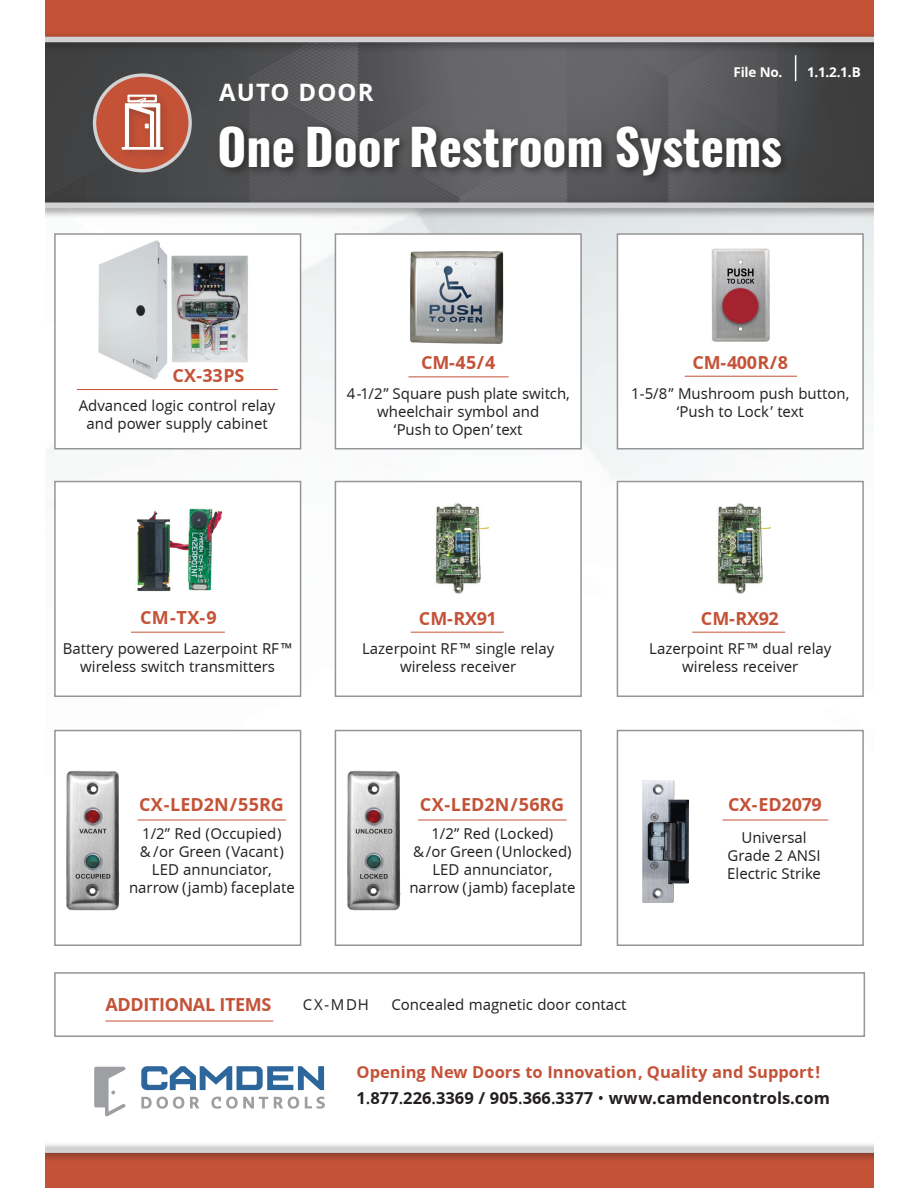
<style>
.page{position:relative;width:918px;height:1188px;background:#fff}
.page>*{position:absolute;margin:0;border:0;box-sizing:border-box;transform-origin:0 0}
.t1{font:700 49.5px "Oswald";color:#fff}
.t2{font:700 24px "Open Sans";letter-spacing:.045em;color:#fff}
.Model_Number{font:700 18px "Open Sans";letter-spacing:-.02em;color:#c45237}
.Model_Number-2{font:700 18px "Open Sans";color:#c45237}
.t3{font:700 16.5px/26.1px "Open Sans";color:#c45237}
.Product_bullets{font:15px/18px "Open Sans";color:#231f20;text-align:center}
.t4{font:700 13.5px "Open Sans";letter-spacing:-.02em;color:#fff}
.s1{color:#231f20}
.s2{font-weight:600;color:#231f20}
.s3{font-weight:400;color:#231f20}
</style>
<div class="page">
<img style="left:49px;top:219px;width:825px;height:556px">
<img style="left:45px;top:53px;width:829px;height:144px">
<div style="left:39px;top:0;width:840px;height:40px;background:#c45237"></div>
<svg style="left:141px;top:1066px;width:183px;height:24px"></svg>
<svg style="left:141px;top:1097px;width:43px;height:12px"></svg>
<svg style="left:190px;top:1097px;width:9px;height:11px"></svg>
<svg style="left:211px;top:1097px;width:57px;height:12px"></svg>
<svg style="left:274px;top:1097px;width:25px;height:12px"></svg>
<svg style="left:305px;top:1097px;width:20px;height:12px"></svg>
<svg style="left:94px;top:1067px;width:32px;height:50px"></svg>
<div style="left:215px;top:121px;width:577px;height:64px;background:#231f20;opacity:.75"></div>
<div style="left:34px;top:197px;width:858px;height:22px;background:#231f20;opacity:.6"></div>
<div style="left:39px;top:202px;width:842px;height:6px;background:#d1d2d4"></div>
<div style="left:34px;top:31px;width:858px;height:22px;background:#231f20;opacity:.6"></div>
<div style="left:39px;top:37px;width:842px;height:5px;background:#d1d2d4"></div>
<svg style="left:795px;top:55px;width:1px;height:26px"></svg>
<div style="left:95px;top:75px;width:95px;height:96px;background:#c45237;border-radius:50%"></div>
<div style="left:93px;top:73px;width:99px;height:99px;border:3px solid #d1d2d4;border-radius:50%"></div>
<div style="left:117px;top:89px;width:56px;height:71px;background:#231f20;opacity:.3"></div>
<div style="left:127px;top:95px;width:30px;height:7px;border:2px solid #fff"></div>
<svg style="left:122px;top:97px;width:41px;height:53px"></svg>
<div style="left:41px;top:1153px;width:838px;height:35px;background:#c45237"></div>
<div style="left:34px;top:1142px;width:858px;height:22px;background:#231f20;opacity:.6"></div>
<div style="left:39px;top:1147px;width:842px;height:6px;background:#d1d2d4"></div>
<div style="left:0;top:0;width:44px;height:1188px;background:#fff"></div>
<div style="left:874px;top:0;width:44px;height:1188px;background:#fff"></div>
<div style="left:54px;top:233px;width:247px;height:216px;background:#fff;border:2px solid #939598"></div>
<div style="left:54px;top:972px;width:811px;height:65px;background:#fff;border:2px solid #939598"></div>
<div style="left:335px;top:233px;width:247px;height:216px;background:#fff;border:2px solid #939598"></div>
<div style="left:617px;top:233px;width:247px;height:216px;background:#fff;border:2px solid #939598"></div>
<div style="left:54px;top:481px;width:247px;height:216px;background:#fff;border:2px solid #939598"></div>
<div style="left:335px;top:481px;width:247px;height:216px;background:#fff;border:2px solid #939598"></div>
<div style="left:617px;top:481px;width:247px;height:216px;background:#fff;border:2px solid #939598"></div>
<div style="left:54px;top:730px;width:247px;height:216px;background:#fff;border:2px solid #939598"></div>
<div style="left:335px;top:730px;width:247px;height:216px;background:#fff;border:2px solid #939598"></div>
<div style="left:617px;top:730px;width:247px;height:216px;background:#fff;border:2px solid #939598"></div>
<hr style="left:105px;top:1021px;width:168px;height:1px;background:#c45237">
<hr style="left:77px;top:389px;width:201px;height:1px;background:#c45237">
<hr style="left:138px;top:820px;width:148px;height:1px;background:#c45237">
<hr style="left:723px;top:820px;width:105px;height:1px;background:#c45237">
<img style="left:643px;top:781px;width:46px;height:121px">
<img style="left:98px;top:240px;width:150px;height:140px">
<img style="left:410px;top:251px;width:94px;height:93px">
<img style="left:712px;top:248px;width:57px;height:94px">
<img style="left:136px;top:508px;width:87px;height:84px">
<hr style="left:418px;top:820px;width:149px;height:1px;background:#c45237">
<img style="left:347px;top:770px;width:54px;height:141px">
<img style="left:66px;top:770px;width:54px;height:141px">
<hr style="left:692px;top:632px;width:93px;height:1px;background:#c45237">
<img style="left:435px;top:503px;width:54px;height:91px">
<hr style="left:685px;top:376px;width:112px;height:1px;background:#c45237">
<hr style="left:408px;top:376px;width:101px;height:1px;background:#c45237">
<hr style="left:411px;top:632px;width:93px;height:1px;background:#c45237">
<img style="left:717px;top:503px;width:54px;height:91px">
<hr style="left:131px;top:632px;width:94px;height:1px;background:#c45237">
<h2 class="t2" style="left:219px;top:79px;width:156px">AUTO DOOR</h2>
<p class="t4" style="left:734px;top:64px;width:50px">File No.</p>
<p class="t4" style="left:807px;top:64px;width:55px">1.1.2.1.B</p>
<h1 class="t1" style="left:218px;top:112px;width:566px">One Door Restroom Systems</h1>
<p class="Model_Number" style="left:173px;top:365px;width:73px">CX-33PS</p>
<p class="Product_bullets" style="left:79px;top:397px;width:198px">Advanced logic control relay and power supply cabinet</p>
<p class="Model_Number" style="left:421px;top:352px;width:76px">CM-45/4</p>
<p class="Product_bullets" style="left:347px;top:385px;width:225px">4-1/2” Square push plate switch, wheelchair symbol and<br>‘Push to Open’ text</p>
<p class="Model_Number" style="left:692px;top:352px;width:97px">CM-400R/8</p>
<p class="Product_bullets" style="left:631px;top:384px;width:220px">1-5/8” Mushroom push button,</p>
<p class="Product_bullets" style="left:677px;top:403px;width:129px">‘Push to Lock’ text</p>
<p class="Model_Number" style="left:140px;top:608px;width:78px">CM-TX-9</p>
<p class="Model_Number" style="left:419px;top:608px;width:79px">CM-RX91</p>
<p class="Model_Number" style="left:701px;top:608px;width:79px">CM-RX92</p>
<p class="Product_bullets" style="left:63px;top:640px;width:231px">Battery powered Lazerpoint RF ™ wireless switch transmitters</p>
<p class="Product_bullets" style="left:362px;top:640px;width:194px">Lazerpoint RF ™ single relay wireless receiver</p>
<p class="Product_bullets" style="left:649px;top:640px;width:184px">Lazerpoint RF ™ dual relay wireless receiver</p>
<p class="Model_Number-2" style="left:139px;top:795px;width:146px">CX-LED2N/55RG</p>
<p class="Model_Number-2" style="left:420px;top:795px;width:146px">CX-LED2N/56RG</p>
<p class="Model_Number" style="left:728px;top:795px;width:95px">CX-ED2079</p>
<p class="Product_bullets" style="left:129px;top:825px;width:167px">1/2” Red (Occupied)<br>&amp; / or Green (Vacant)<br>LED annunciator, narrow (jamb) faceplate</p>
<p class="Product_bullets" style="left:409px;top:825px;width:168px">1/2” Red (Locked)<br>&amp; / or Green (Unlocked)<br>LED annunciator, narrow (jamb) faceplate</p>
<p class="Product_bullets" style="left:727px;top:829px;width:95px">Universal<br>Grade 2 ANSI<br>Electric Strike</p>
<p class="Model_Number" style="left:105px;top:994px;width:168px">ADDITIONAL ITEMS</p>
<p class="Product_bullets" style="left:303px;top:996px;width:67px">CX-MDH</p>
<p class="Product_bullets" style="left:391px;top:996px;width:237px">Concealed magnetic door contact</p>
<p class="t3" style="left:357px;top:1060px;width:475px">Opening New Doors to Innovation, Quality and Support!<br><span class="s1">1</span><span class="s2">.</span><span class="s1">877</span><span class="s2">.</span><span class="s1">226</span><span class="s2">.</span><span class="s1">3369 / 905</span><span class="s2">.</span><span class="s1">366</span><span class="s2">.</span><span class="s1">3377</span> <span class="s3">•</span> <span class="s1">www.camdencontrols.com</span></p>
</div>
